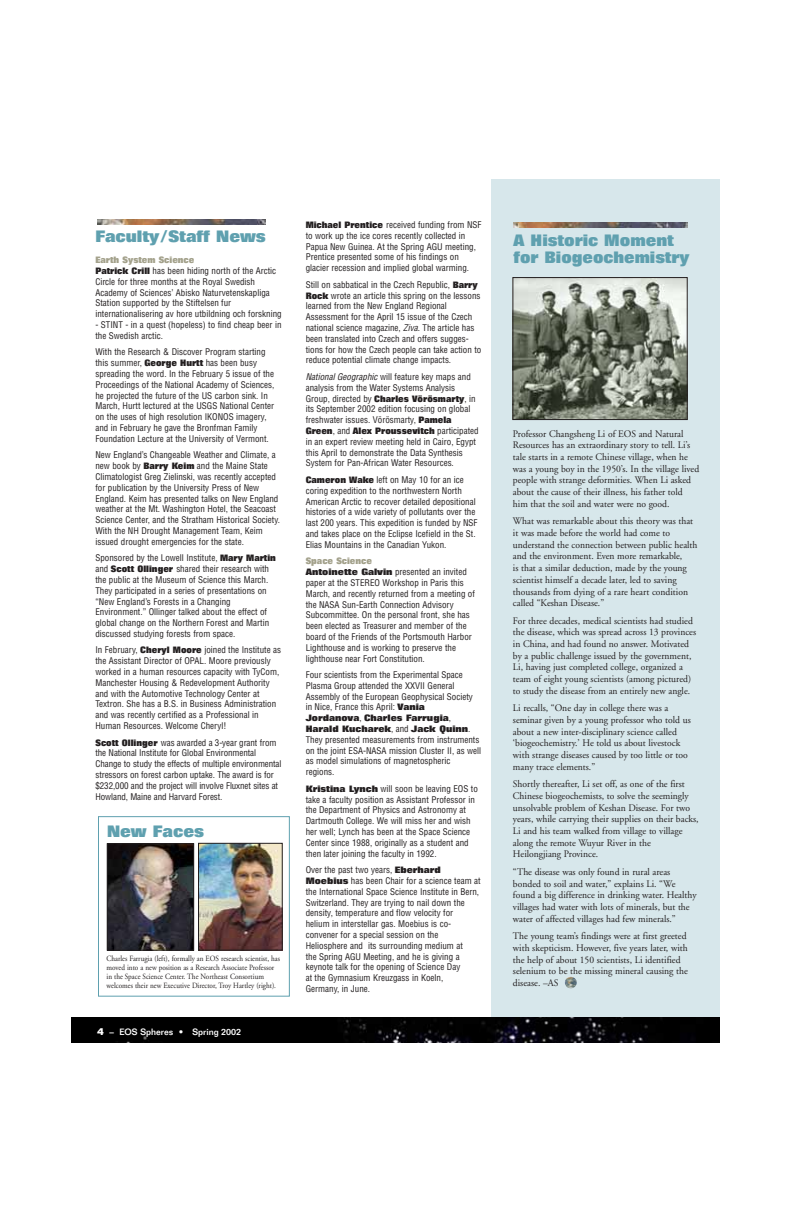
<style>
.page{position:relative;width:792px;height:1224px;background:#fff}
.page>*{position:absolute;margin:0;border:0;box-sizing:border-box;transform-origin:0 0}
.t1{font:800 16.1px/17px "Folio";color:#5fa0af;scale:.96 1}
.t2{font:800 16.1px "Folio";color:#5fa0af}
.t3{font:10px/11.7px "Adobe Garamond";color:#231f20;scale:.96 1}
.t4{font:condensed 9px/10.8px "Helvetica";color:#231f20}
.t5{font:800 9px/10.8px "Folio";color:#231f20}
.t6{font:800 9px "Folio";color:#231f20;scale:.9 1}
.t7{font:800 9px "Folio";color:#a3a18b;scale:.9 1}
.t8{font:500 9px "Folio";color:#fff}
.t9{font:8px/9px "Adobe Garamond";color:#231f20;scale:.9 1}
.s1{font-family:"Folio";font-weight:800;font-stretch:normal}
.s2{font-weight:700;font-size:10px}
.s3{font-style:italic}
.s4{font-family:"Helvetica";font-weight:400;font-stretch:condensed}
</style>
<div class="page">
<div style="left:491px;top:180px;width:229px;height:845px;background:#d7e7eb"></div>
<div style="left:98px;top:816px;width:192px;height:181px;border:1px solid #5fa0af"></div>
<img style="left:98px;top:220px;width:167px;height:5px">
<img style="left:72px;top:1017px;width:648px;height:26px">
<svg style="left:565px;top:976px;width:12px;height:13px"></svg>
<img style="left:513px;top:222px;width:174px;height:5px">
<img style="left:515px;top:279px;width:170px;height:139px">
<div style="left:513px;top:277px;width:174px;height:143px;border:1px solid #231f20"></div>
<img style="left:109px;top:845px;width:83px;height:103px">
<div style="left:107px;top:843px;width:87px;height:107px;border:1px solid #231f20"></div>
<img style="left:200px;top:845px;width:80px;height:103px">
<div style="left:198px;top:843px;width:84px;height:107px;border:1px solid #231f20"></div>
<h1 class="t2" style="left:95px;top:231px;width:172px">Faculty/Staff News</h1>
<p class="t7" style="left:95px;top:257px;width:111px">Earth System Science</p>
<p class="t4" style="left:95px;top:266px;width:188px"><span class="s1">Patrick Crill</span> has been hiding north of the Arctic Circle for three months at the Royal Swedish Academy of Sciences’ Abisko Naturvetenskapliga Station supported by the Stiftelsen fur internationalisering av hore utbildning och forskning</p>
<p class="t4" style="left:95px;top:320px;width:188px">- STINT - in a quest (hopeless) to find cheap beer in the Swedish arctic.</p>
<p class="t4" style="left:95px;top:347px;width:181px">With the Research &amp; Discover Program starting this summer, <span class="s1">George Hurtt</span> has been busy spreading the word. In the February 5 issue of the Proceedings of the National Academy of Sciences, he projected the future of the US carbon sink. In March, Hurtt lectured at the USGS National Center on the uses of high resolution IKONOS imagery, and in February he gave the Bronfman Family Foundation Lecture at the University of Vermont.</p>
<p class="t4" style="left:95px;top:450px;width:186px">New England’s Changeable Weather and Climate, a new book by <span class="s1">Barry Keim</span> and the Maine State Climatologist Greg Zielinski, was recently accepted for publication by the University Press of New England. Keim has presented talks on New England weather at the Mt. Washington Hotel, the Seacoast Science Center, and the Stratham Historical Society.<br>With the NH Drought Management Team, Keim issued drought emergencies for the state.</p>
<p class="t4" style="left:95px;top:553px;width:182px">Sponsored by the Lowell Institute, <span class="s1">Mary Martin </span>and <span class="s1">Scott Ollinger</span> shared their research with the public at the Museum of Science this March.<br>They participated in a series of presentations on “New England’s Forests in a Changing Environment.” Ollinger talked about the effect of global change on the Northern Forest and Martin discussed studying forests from space.</p>
<p class="t4" style="left:95px;top:646px;width:187px">In February, <span class="s1">Cheryl Moore</span> joined the Institute as the Assistant Director of OPAL. Moore previously worked in a human resources capacity with TyCom, Manchester Housing &amp; Redevelopment Authority and with the Automotive Technology Center at Textron. She has a B.S. in Business Administration and was recently certified as a Professional in Human Resources. Welcome Cheryl!</p>
<p class="t4" style="left:95px;top:738px;width:188px"><span class="s1">Scott Ollinger</span> was awarded a 3-year grant from the National Institute for Global Environmental Change to study the effects of multiple environmental stressors on forest carbon uptake. The award is for $232,000 and the project will involve Fluxnet sites at Howland, Maine and Harvard Forest.</p>
<h1 class="t2" style="left:107px;top:826px;width:99px">New Faces</h1>
<p class="t9" style="left:107px;top:955px;width:194px">Charles Farrugia (left), formally an EOS research scientist, has moved into a new position as a Research Associate Professor in the Space Science Center. The Northeast Consortium welcomes their new Executive Director, Troy Hartley (right).</p>
<p class="t8" style="left:97px;top:1028px;width:145px"><span class="s2">4</span> – EOS Spheres • Spring 2002</p>
<p class="t4" style="left:306px;top:220px;width:177px"><span class="s1">Michael Prentice</span> received funding from NSF to work up the ice cores recently collected in Papua New Guinea. At the Spring AGU meeting, Prentice presented some of his findings on glacier recession and implied global warming.</p>
<p class="t4" style="left:306px;top:280px;width:177px">Still on sabbatical in the Czech Republic, <span class="s1">Barry Rock</span> wrote an article this spring on the lessons learned from the New England Regional Assessment for the April 15 issue of the Czech national science magazine, <span class="s3">Ziva</span>. The article has been translated into Czech and offers sugges&shy;tions for how the Czech people can take action to reduce potential climate change impacts.</p>
<p class="t4" style="left:306px;top:372px;width:171px"><span class="s3">National Geographic</span> will feature key maps and analysis from the Water Systems Analysis Group, directed by <span class="s1">Charles Vörösmarty</span>, in its September 2002 edition focusing on global freshwater issues. Vörösmarty, <span class="s1">Pamela</span></p>
<p class="t6" style="left:306px;top:428px;width:194px">Green<span class="s4">, and</span> Alex Proussevitch <span class="s4">participated</span></p>
<p class="t4" style="left:306px;top:437px;width:172px">in an expert review meeting held in Cairo, Egypt this April to demonstrate the Data Synthesis<br>System for Pan-African Water Resources.</p>
<p class="t4" style="left:306px;top:475px;width:173px"><span class="s1">Cameron Wake</span> left on May 10 for an ice coring expedition to the northwestern North American Arctic to recover detailed depositional histories of a wide variety of pollutants over the last 200 years. This expedition is funded by NSF and takes place on the Eclipse Icefield in the St.<br>Elias Mountains in the Canadian Yukon.</p>
<p class="t7" style="left:306px;top:558px;width:75px">Space Science</p>
<p class="t4" style="left:306px;top:567px;width:171px"><span class="s1">Antoinette Galvin</span> presented an invited paper at the STEREO Workshop in Paris this March, and recently returned from a meeting of the NASA Sun-Earth Connection Advisory Subcommittee. On the personal front, she has been elected as Treasurer and member of the board of the Friends of the Portsmouth Harbor Lighthouse and is working to preserve the lighthouse near Fort Constitution.</p>
<p class="t4" style="left:306px;top:670px;width:169px">Four scientists from the Experimental Space Plasma Group attended the XXVII General Assembly of the European Geophysical Society in Nice, France this April: <span class="s1">Vania</span></p>
<p class="t5" style="left:306px;top:714px;width:166px">Jordanova<span class="s4">,</span> Charles Farrugia<span class="s4">,<br></span>Harald Kucharek<span class="s4">, and</span> Jack Quinn<span class="s4">.</span></p>
<p class="t4" style="left:306px;top:735px;width:177px">They presented measurements from instruments on the joint ESA-NASA mission Cluster II, as well as model simulations of magnetospheric regions.</p>
<p class="t4" style="left:306px;top:784px;width:174px"><span class="s1">Kristina Lynch</span> will soon be leaving EOS to take a faculty position as Assistant Professor in the Department of Physics and Astronomy at Dartmouth College. We will miss her and wish her well; Lynch has been at the Space Science Center since 1988, originally as a student and then later joining the faculty in 1992.</p>
<p class="t4" style="left:306px;top:865px;width:177px">Over the past two years, <span class="s1">Eberhard Moebius</span> has been Chair for a science team at the International Space Science Institute in Bern, Switzerland. They are trying to nail down the density, temperature and flow velocity for<br>helium in interstellar gas. Moebius is co&shy;convener for a special session on the Heliosphere and its surrounding medium at<br>the Spring AGU Meeting, and he is giving a keynote talk for the opening of Science Day<br>at the Gymnasium Kreuzgass in Koeln,<br>Germany, in June.</p>
<h1 class="t1" style="left:514px;top:234px;width:185px">A Historic Moment for Biogeochemistry</h1>
<p class="t3" style="left:513px;top:429px;width:196px">Professor Changsheng Li of EOS and Natural Resources has an extraordinary story to tell. Li’s tale starts in a remote Chinese village, when he was a young boy in the 1950’s. In the village lived people with strange deformities. When Li asked about the cause of their illness, his father told him that the soil and water were no good.</p>
<p class="t3" style="left:513px;top:516px;width:194px">What was remarkable about this theory was that it was made before the world had come to understand the connection between public health and the environment. Even more remarkable,<br>is that a similar deduction, made by the young scientist himself a decade later, led to saving thousands from dying of a rare heart condition called “Keshan Disease.”</p>
<p class="t3" style="left:513px;top:616px;width:192px">For three decades, medical scientists had studied the disease, which was spread across 13 provinces in China, and had found no answer. Motivated by a public challenge issued by the government, Li, having just completed college, organized a team of eight young scientists (among pictured) to study the disease from an entirely new angle.</p>
<p class="t3" style="left:513px;top:703px;width:187px">Li recalls, “One day in college there was a seminar given by a young professor who told us about a new inter-disciplinary science called ‘biogeochemistry.’ He told us about livestock with strange diseases caused by too little or too many trace elements.”</p>
<p class="t3" style="left:513px;top:779px;width:195px">Shortly thereafter, Li set off, as one of the first Chinese biogeochemists, to solve the seemingly unsolvable problem of Keshan Disease. For two years, while carrying their supplies on their backs, Li and his team walked from village to village along the remote Wuyur River in the Heilongjiang Province.</p>
<p class="t3" style="left:513px;top:867px;width:193px">“The disease was only found in rural areas bonded to soil and water,” explains Li. “We found a big difference in drinking water. Healthy villages had water with lots of minerals, but the water of affected villages had few minerals.”</p>
<p class="t3" style="left:513px;top:931px;width:184px">The young team’s findings were at first greeted with skepticism. However, five years later, with the help of about 150 scientists, Li identified selenium to be the missing mineral causing the disease. –AS</p>
</div>
